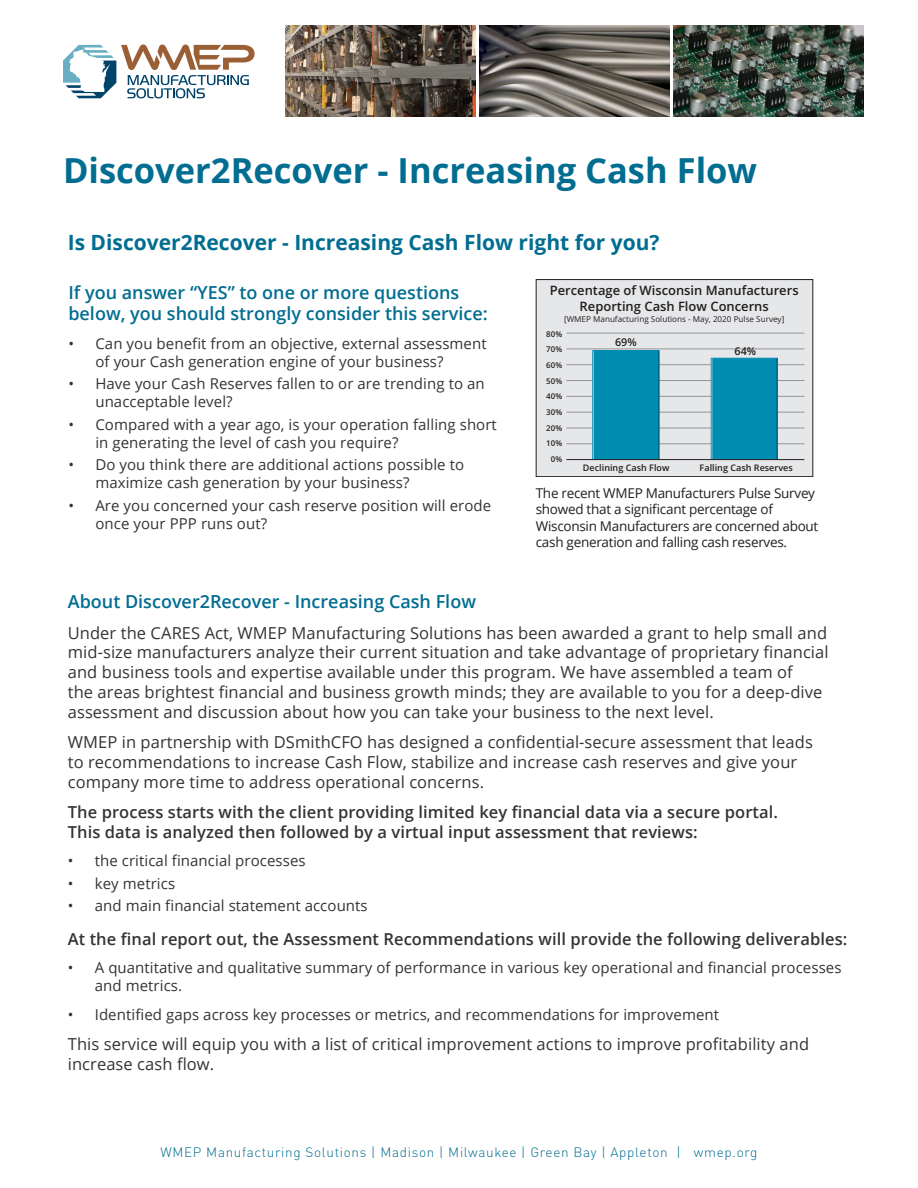
<style>
.page{position:relative;width:918px;height:1188px;background:#fff}
.page>*{position:absolute;margin:0;border:0;box-sizing:border-box;transform-origin:0 0}
.t1{font:700 34.5px "Open Sans";color:#006d91}
.t2{font:700 21px "Open Sans";color:#006d91}
.t3{font:600 18px/21.6px "Open Sans";color:#006d91}
.t4{font:16.5px/19.8px "Open Sans";letter-spacing:.005em;color:#343434}
.t5{font:600 16.5px/19.8px "Open Sans";letter-spacing:.005em;color:#343434}
.t6{font:15px/18px "Open Sans";letter-spacing:.005em;color:#343434}
.t7{font:13.5px/16.2px "Open Sans";letter-spacing:-.02em;color:#231f20}
.caption_-_back_page{font:300 13.5px "DIN Pro";letter-spacing:.05em;color:#006d91}
.t8{font:600 12.9px/15.6px "Open Sans";color:#231f20;text-align:center}
.t9{font:600 10.8px "Open Sans";color:#231f20}
.t10{font:600 9px "Open Sans";color:#231f20}
.t11{font:8.1px "Open Sans";color:#231f20}
.t12{font:600 7.95px/15.6px "Open Sans";color:#231f20;text-align:center}
</style>
<div class="page">
<svg style="left:63px;top:45px;width:192px;height:53px"></svg>
<img style="left:285px;top:25px;width:191px;height:92px">
<img style="left:479px;top:25px;width:191px;height:92px">
<img style="left:674px;top:25px;width:190px;height:92px">
<div style="left:536px;top:280px;width:277px;height:197px;background:#e6e7e9"></div>
<div style="left:536px;top:279px;width:277px;height:198px;border:1px solid #231f20"></div>
<hr style="left:566px;top:444px;width:238px;height:1px;background:#939598">
<hr style="left:566px;top:428px;width:238px;height:1px;background:#939598">
<hr style="left:566px;top:412px;width:238px;height:1px;background:#939598">
<hr style="left:566px;top:396px;width:238px;height:1px;background:#939598">
<hr style="left:566px;top:380px;width:238px;height:1px;background:#939598">
<hr style="left:566px;top:364px;width:238px;height:1px;background:#939598">
<hr style="left:566px;top:349px;width:238px;height:1px;background:#939598">
<hr style="left:566px;top:333px;width:238px;height:1px;background:#939598">
<div style="left:593px;top:350px;width:66px;height:109px;background:#008bb0;border:1px solid #008bb0"></div>
<hr style="left:593px;top:351px;width:1px;height:108px;background:#7cc2d9">
<hr style="left:659px;top:351px;width:1px;height:108px;background:#00546f">
<div style="left:711px;top:358px;width:67px;height:101px;background:#008bb0;border:1px solid #008bb0"></div>
<hr style="left:712px;top:359px;width:1px;height:100px;background:#7cc2d9">
<hr style="left:777px;top:358px;width:1px;height:101px;background:#00546f">
<hr style="left:566px;top:459px;width:238px;height:1px;background:#231f20">
<p class="t1" style="left:63px;top:146px;width:696px">Discover2Recover - Increasing Cash Flow</p>
<p class="t2" style="left:68px;top:228px;width:593px">Is Discover2Recover - Increasing Cash Flow right for you?</p>
<p class="t3" style="left:68px;top:281px;width:421px">If you answer “YES” to one or more questions below, you should strongly consider this service:</p>
<p class="t6" style="left:95px;top:334px;width:393px;text-indent:-27px">• Can you benefit from an objective, external assessment of your Cash generation engine of your business?</p>
<p class="t6" style="left:95px;top:375px;width:391px;text-indent:-27px">• Have your Cash Reserves fallen to or are trending to an unacceptable level?</p>
<p class="t6" style="left:95px;top:415px;width:403px;text-indent:-27px">• Compared with a year ago, is your operation falling short in generating the level of cash you require?</p>
<p class="t6" style="left:95px;top:456px;width:370px;text-indent:-27px">• Do you think there are additional actions possible to maximize cash generation by your business?</p>
<p class="t6" style="left:95px;top:496px;width:397px;text-indent:-27px">• Are you concerned your cash reserve position will erode once your PPP runs out?</p>
<p class="t8" style="left:550px;top:283px;width:250px">Percentage of Wisconsin Manufacturers<br>Reporting Cash Flow Concerns</p>
<p class="t11" style="left:564px;top:314px;width:222px">[WMEP Manufacturing Solutions - May, 2020 Pulse Survey]</p>
<p class="t12" style="left:546px;top:326px;width:17px">80%<br>70%<br>60%<br>50%<br>40%<br>30%<br>20%<br>10%<br>0%</p>
<p class="t9" style="left:615px;top:335px;width:23px">69%</p>
<p class="t9" style="left:735px;top:344px;width:23px">64%</p>
<p class="t10" style="left:583px;top:462px;width:88px">Declining Cash Flow</p>
<p class="t10" style="left:700px;top:462px;width:95px">Falling Cash Reserves</p>
<p class="t7" style="left:536px;top:485px;width:284px">The recent WMEP Manufacturers Pulse Survey showed that a significant percentage of Wisconsin Manufacturers are concerned about cash generation and falling cash reserves.</p>
<p class="t3" style="left:68px;top:591px;width:410px">About Discover2Recover - Increasing Cash Flow</p>
<p class="t4" style="left:68px;top:622px;width:762px">Under the CARES Act, WMEP Manufacturing Solutions has been awarded a grant to help small and mid-size manufacturers analyze their current situation and take advantage of proprietary financial and business tools and expertise available under this program. We have assembled a team of<br>the areas brightest financial and business growth minds; they are available to you for a deep-dive assessment and discussion about how you can take your business to the next level.</p>
<p class="t4" style="left:68px;top:732px;width:747px">WMEP in partnership with DSmithCFO has designed a confidential-secure assessment that leads to recommendations to increase Cash Flow, stabilize and increase cash reserves and give your company more time to address operational concerns.</p>
<p class="t5" style="left:68px;top:802px;width:712px">The process starts with the client providing limited key financial data via a secure portal.<br>This data is analyzed then followed by a virtual input assessment that reviews:</p>
<p class="t6" style="left:68px;top:851px;width:239px">• the critical financial processes</p>
<p class="t6" style="left:68px;top:874px;width:109px">• key metrics</p>
<p class="t6" style="left:68px;top:896px;width:301px">• and main financial statement accounts</p>
<p class="t5" style="left:68px;top:928px;width:781px">At the final report out, the Assessment Recommendations will provide the following deliverables:</p>
<p class="t6" style="left:95px;top:958px;width:748px;text-indent:-27px">• A quantitative and qualitative summary of performance in various key operational and financial processes and metrics.</p>
<p class="t6" style="left:68px;top:1005px;width:653px">• Identified gaps across key processes or metrics, and recommendations for improvement</p>
<p class="t4" style="left:68px;top:1034px;width:743px">This service will equip you with a list of critical improvement actions to improve profitability and increase cash flow.</p>
<p class="caption_-_back_page" style="left:160px;top:1142px;width:599px">WMEP Manufacturing Solutions | Madison | Milwaukee | Green Bay | Appleton | wmep.org</p>
</div>
